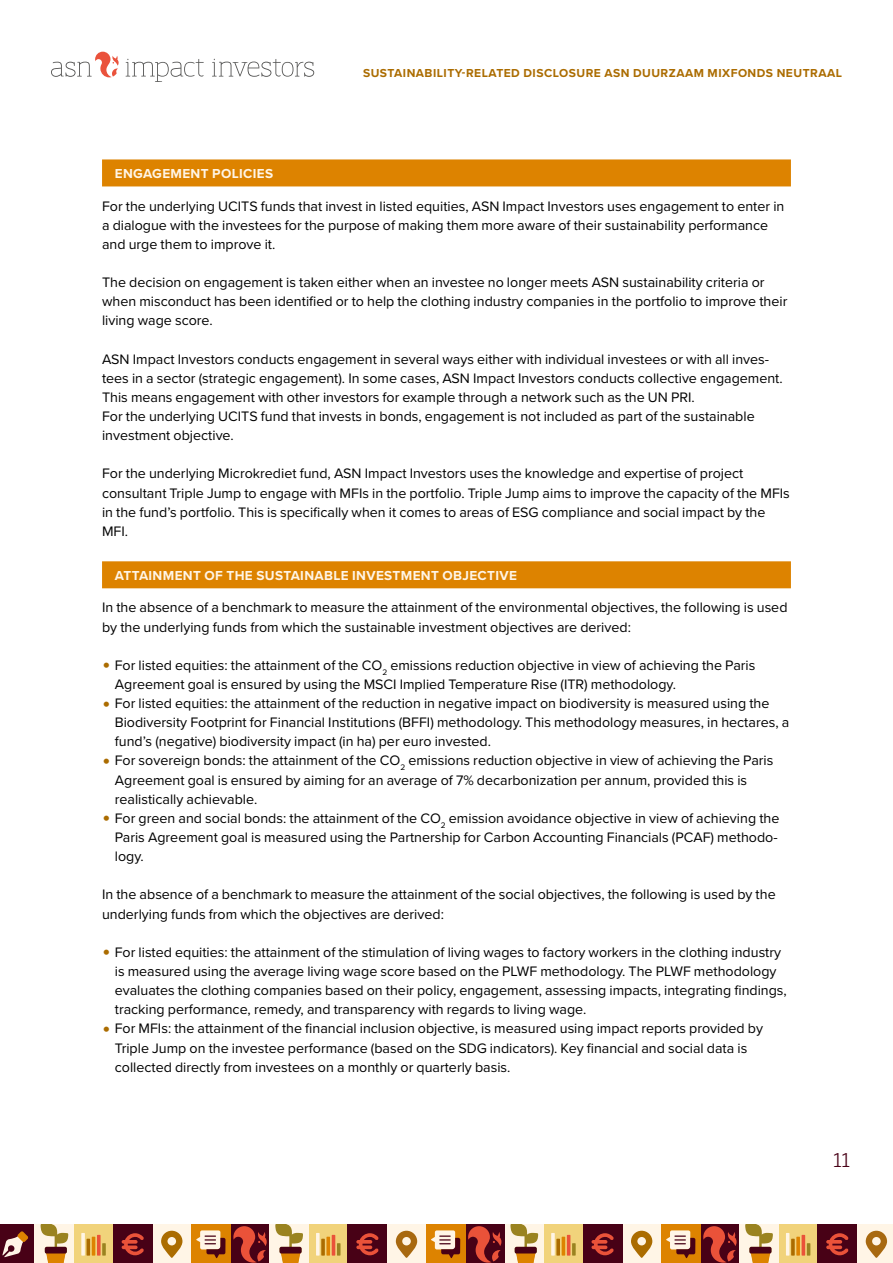
<style>
.page{position:relative;width:893px;height:1263px;background:#fff}
.page>*{position:absolute;margin:0;border:0;box-sizing:border-box;transform-origin:0 0}
.t1{font:600 21px "ASN Bank Slab";color:#480116}
.t2{font:14.25px/19.2px "Proxima Nova";color:#000}
.t3{font:700 13.5px "Proxima Nova";letter-spacing:.025em;color:#fff5e6}
.t4{font:700 12px "Proxima Nova";letter-spacing:.04em;color:#ab6c00}
.s1{font-size:24px;color:#ab6c00}
</style>
<div class="page">
<div style="left:700px;top:1225px;width:39px;height:38px;background:#480116"></div>
<svg style="left:703px;top:1226px;width:34px;height:37px"></svg>
<div style="left:466px;top:1225px;width:39px;height:38px;background:#480116"></div>
<div style="left:544px;top:1225px;width:39px;height:38px;background:#f1d37b"></div>
<svg style="left:551px;top:1233px;width:4px;height:22px"></svg>
<svg style="left:556px;top:1239px;width:4px;height:16px"></svg>
<hr style="left:562px;top:1237px;width:3px;height:18px;background:#dd8300">
<hr style="left:567px;top:1235px;width:3px;height:20px;background:#ea5239">
<svg style="left:572px;top:1243px;width:4px;height:12px"></svg>
<div style="left:622px;top:1225px;width:39px;height:38px;background:#fff5e6"></div>
<svg style="left:631px;top:1231px;width:21px;height:27px"></svg>
<div style="left:505px;top:1225px;width:39px;height:38px;background:#fff5e6"></div>
<svg style="left:510px;top:1225px;width:28px;height:38px"></svg>
<div style="left:583px;top:1225px;width:39px;height:38px;background:#480116"></div>
<svg style="left:591px;top:1233px;width:23px;height:22px"></svg>
<div style="left:661px;top:1225px;width:39px;height:38px;background:#dd8300"></div>
<svg style="left:666px;top:1230px;width:29px;height:28px"></svg>
<div style="left:779px;top:1225px;width:39px;height:38px;background:#f1d37b"></div>
<hr style="left:786px;top:1233px;width:3px;height:22px;background:#fff5e6">
<svg style="left:791px;top:1239px;width:4px;height:16px"></svg>
<svg style="left:796px;top:1237px;width:4px;height:18px"></svg>
<hr style="left:802px;top:1235px;width:3px;height:20px;background:#ea5239">
<svg style="left:807px;top:1243px;width:3px;height:12px"></svg>
<div style="left:857px;top:1225px;width:36px;height:38px;background:#fff5e6"></div>
<svg style="left:866px;top:1231px;width:21px;height:27px"></svg>
<div style="left:739px;top:1225px;width:40px;height:38px;background:#fff5e6"></div>
<svg style="left:745px;top:1225px;width:28px;height:38px"></svg>
<div style="left:818px;top:1225px;width:39px;height:38px;background:#480116"></div>
<svg style="left:826px;top:1233px;width:22px;height:22px"></svg>
<svg style="left:212px;top:59px;width:102px;height:18px"></svg>
<svg style="left:51px;top:52px;width:68px;height:25px"></svg>
<svg style="left:126px;top:59px;width:78px;height:23px"></svg>
<div style="left:230px;top:1225px;width:40px;height:38px;background:#480116"></div>
<svg style="left:233px;top:1226px;width:34px;height:37px"></svg>
<div style="left:0;top:1225px;width:35px;height:38px;background:#480116"></div>
<svg style="left:2px;top:1231px;width:26px;height:26px"></svg>
<div style="left:74px;top:1225px;width:39px;height:38px;background:#f1d37b"></div>
<svg style="left:81px;top:1233px;width:4px;height:22px"></svg>
<hr style="left:87px;top:1239px;width:3px;height:16px;background:#ab6c00">
<hr style="left:92px;top:1237px;width:3px;height:18px;background:#dd8300">
<svg style="left:97px;top:1235px;width:4px;height:20px"></svg>
<svg style="left:102px;top:1243px;width:4px;height:12px"></svg>
<div style="left:152px;top:1225px;width:39px;height:38px;background:#fff5e6"></div>
<svg style="left:161px;top:1231px;width:21px;height:27px"></svg>
<div style="left:35px;top:1225px;width:39px;height:38px;background:#fff5e6"></div>
<svg style="left:41px;top:1225px;width:27px;height:38px"></svg>
<div style="left:113px;top:1225px;width:39px;height:38px;background:#480116"></div>
<svg style="left:122px;top:1233px;width:22px;height:22px"></svg>
<div style="left:191px;top:1225px;width:39px;height:38px;background:#dd8300"></div>
<svg style="left:196px;top:1230px;width:29px;height:28px"></svg>
<div style="left:465px;top:1225px;width:39px;height:38px;background:#480116"></div>
<svg style="left:468px;top:1226px;width:33px;height:37px"></svg>
<div style="left:309px;top:1225px;width:39px;height:38px;background:#f1d37b"></div>
<svg style="left:316px;top:1233px;width:4px;height:22px"></svg>
<svg style="left:321px;top:1239px;width:4px;height:16px"></svg>
<svg style="left:326px;top:1237px;width:4px;height:18px"></svg>
<hr style="left:332px;top:1235px;width:3px;height:20px;background:#ea5239">
<svg style="left:337px;top:1243px;width:3px;height:12px"></svg>
<div style="left:387px;top:1225px;width:39px;height:38px;background:#fff5e6"></div>
<svg style="left:396px;top:1231px;width:21px;height:27px"></svg>
<div style="left:270px;top:1225px;width:39px;height:38px;background:#fff5e6"></div>
<svg style="left:275px;top:1225px;width:28px;height:38px"></svg>
<div style="left:348px;top:1225px;width:39px;height:38px;background:#480116"></div>
<svg style="left:356px;top:1233px;width:23px;height:22px"></svg>
<div style="left:426px;top:1225px;width:39px;height:38px;background:#dd8300"></div>
<svg style="left:431px;top:1230px;width:29px;height:28px"></svg>
<div style="left:102px;top:159px;width:689px;height:27px;background:#dd8300"></div>
<div style="left:102px;top:561px;width:689px;height:27px;background:#dd8300"></div>
<p class="t4" style="left:363px;top:64px;width:480px">SUSTAINABILITY-RELATED DISCLOSURE ASN DUURZAAM MIXFONDS NEUTRAAL</p>
<p class="t3" style="left:115px;top:163px;width:160px">ENGAGEMENT POLICIES</p>
<p class="t2" style="left:102px;top:196px;width:684px">For the underlying UCITS funds that invest in listed equities, ASN Impact Investors uses engagement to enter in a dialogue with the investees for the purpose of making them more aware of their sustainability performance and urge them to improve it.</p>
<p class="t2" style="left:102px;top:272px;width:687px">The decision on engagement is taken either when an investee no longer meets ASN sustainability criteria or when misconduct has been identified or to help the clothing industry companies in the portfolio to improve their living wage score.</p>
<p class="t2" style="left:102px;top:349px;width:682px">ASN Impact Investors conducts engagement in several ways either with individual investees or with all inves&shy;tees in a sector (strategic engagement). In some cases, ASN Impact Investors conducts collective engagement.<br>This means engagement with other investors for example through a network such as the UN PRI.<br>For the underlying UCITS fund that invests in bonds, engagement is not included as part of the sustainable investment objective.</p>
<p class="t2" style="left:102px;top:463px;width:689px">For the underlying Microkrediet fund, ASN Impact Investors uses the knowledge and expertise of project consultant Triple Jump to engage with MFIs in the portfolio. Triple Jump aims to improve the capacity of the MFIs in the fund’s portfolio. This is specifically when it comes to areas of ESG compliance and social impact by the MFI.</p>
<p class="t3" style="left:115px;top:565px;width:404px">ATTAINMENT OF THE SUSTAINABLE INVESTMENT OBJECTIVE</p>
<p class="t2" style="left:102px;top:597px;width:687px">In the absence of a benchmark to measure the attainment of the environmental objectives, the following is used by the underlying funds from which the sustainable investment objectives are derived:</p>
<p class="t2" style="left:115px;top:655px;width:642px;text-indent:-13px"><span class="s1">•</span> For listed equities: the attainment of the CO<sub>2</sub> emissions reduction objective in view of achieving the Paris<br>Agreement goal is ensured by using the MSCI Implied Temperature Rise (ITR) methodology.</p>
<p class="t2" style="left:115px;top:693px;width:676px;text-indent:-13px"><span class="s1">•</span> For listed equities: the attainment of the reduction in negative impact on biodiversity is measured using the<br>Biodiversity Footprint for Financial Institutions (BFFI) methodology. This methodology measures, in hectares, a fund’s (negative) biodiversity impact (in ha) per euro invested.</p>
<p class="t2" style="left:115px;top:750px;width:660px;text-indent:-13px"><span class="s1">•</span> For sovereign bonds: the attainment of the CO<sub>2</sub> emissions reduction objective in view of achieving the Paris<br>Agreement goal is ensured by aiming for an average of 7% decarbonization per annum, provided this is realistically achievable.</p>
<p class="t2" style="left:115px;top:808px;width:666px;text-indent:-13px"><span class="s1">•</span> For green and social bonds: the attainment of the CO<sub>2</sub> emission avoidance objective in view of achieving the<br>Paris Agreement goal is measured using the Partnership for Carbon Accounting Financials (PCAF) methodo&shy;logy.</p>
<p class="t2" style="left:102px;top:884px;width:675px">In the absence of a benchmark to measure the attainment of the social objectives, the following is used by the underlying funds from which the objectives are derived:</p>
<p class="t2" style="left:115px;top:942px;width:674px;text-indent:-13px"><span class="s1">•</span> For listed equities: the attainment of the stimulation of living wages to factory workers in the clothing industry is measured using the average living wage score based on the PLWF methodology. The PLWF methodology evaluates the clothing companies based on their policy, engagement, assessing impacts, integrating findings, tracking performance, remedy, and transparency with regards to living wage.</p>
<p class="t2" style="left:115px;top:1018px;width:650px;text-indent:-13px"><span class="s1">•</span> For MFIs: the attainment of the financial inclusion objective, is measured using impact reports provided by<br>Triple Jump on the investee performance (based on the SDG indicators). Key financial and social data is collected directly from investees on a monthly or quarterly basis.</p>
<h1 class="t1" style="left:834px;top:1145px;width:18px">11</h1>
</div>
